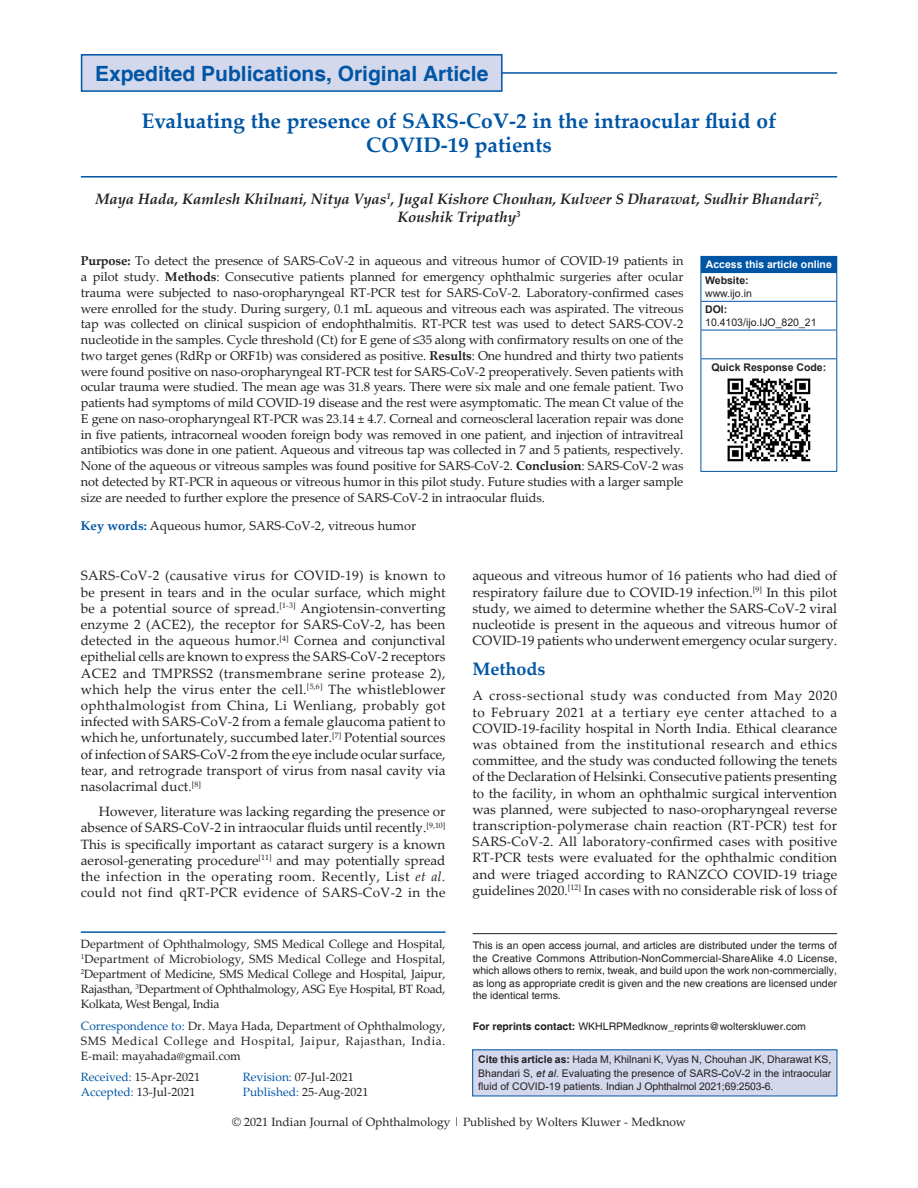
<style>
.page{position:relative;width:918px;height:1188px;background:#fff}
.page>*{position:absolute;margin:0;border:0;box-sizing:border-box;transform-origin:0 0}
.AT{font:700 21px/24px "Palatino Linotype";color:#0155a5;text-align:center}
.AH{font:700 21px "Helvetica";color:#0155a5}
.t1{font:700 18px "Palatino Linotype";color:#0155a5}
.AU{font:italic 700 15px/18px "Palatino Linotype";color:#231f20;text-align:center}
.TXFL{font:13.5px/16.2px "Palatino Linotype";letter-spacing:.005em;color:#231f20;text-align:justify}
.TX{font:13.5px/16.2px "Palatino Linotype";letter-spacing:.01em;color:#231f20;text-align:justify}
.ABS{font:12.75px/15.8px "Palatino Linotype";letter-spacing:-.01em;color:#231f20;text-align:justify}
.KWD{font:12.75px "Palatino Linotype";color:#231f20}
.AFF{font:12px/15px "Palatino Linotype";color:#231f20;text-align:justify}
.ADD{font:12px/15px "Palatino Linotype";letter-spacing:.05em;color:#231f20;text-align:justify}
.HIS{font:12px "Palatino Linotype";color:#231f20}
.Reprint{font:10.5px/12.6px "Helvetica";color:#231f20;text-align:justify}
.HTC{font:10.5px/12.6px "Arial";color:#231f20}
.t2{font:700 10.5px "Arial";color:#fff}
.t3{font:700 10.5px "Arial";color:#231f20}
.s1{font-weight:700}
.s2{font-weight:700;color:#0155a5}
.s3{font-style:italic}
.s4{color:#0155a5}
</style>
<div class="page">
<hr style="left:258px;top:72px;width:579px;height:2px;background:#0155a5">
<div style="left:82px;top:55px;width:420px;height:36px;background:#d3d8ec"></div>
<div style="left:81px;top:54px;width:422px;height:38px;border:2px solid #0155a5"></div>
<hr style="left:81px;top:176px;width:756px;height:2px;background:#0155a5">
<div style="left:701px;top:256px;width:136px;height:17px;background:#0155a5"></div>
<hr style="left:701px;top:301px;width:136px;height:1px;background:#0155a5">
<hr style="left:701px;top:330px;width:136px;height:1px;background:#0155a5">
<svg style="left:701px;top:273px;width:1px;height:85px"></svg>
<svg style="left:836px;top:273px;width:1px;height:85px"></svg>
<hr style="left:701px;top:358px;width:136px;height:1px;background:#0155a5">
<hr style="left:701px;top:359px;width:1px;height:112px;background:#0155a5">
<hr style="left:836px;top:359px;width:1px;height:112px;background:#0155a5">
<hr style="left:701px;top:471px;width:136px;height:1px;background:#0155a5">
<img style="left:727px;top:378px;width:84px;height:84px">
<hr style="left:81px;top:931px;width:365px;height:2px;background:#0155a5">
<div style="left:473px;top:1050px;width:364px;height:46px;background:#d3d8ec"></div>
<hr style="left:473px;top:933px;width:364px;height:1px;background:#231f20">
<p class="AH" style="left:95px;top:60px;width:395px">Expedited Publications, Original Article</p>
<p class="AT" style="left:142px;top:108px;width:636px">Evaluating the presence of SARS‑CoV‑2 in the intraocular fluid of<br>COVID‑19 patients</p>
<p class="AU" style="left:95px;top:189px;width:729px">Maya Hada, Kamlesh Khilnani, Nitya Vyas<sup>1</sup>, Jugal Kishore Chouhan, Kulveer S Dharawat, Sudhir Bhandari<sup>2</sup>,<br>Koushik Tripathy<sup>3</sup></p>
<p class="t2" style="left:706px;top:257px;width:128px">Access this article online</p>
<p class="HTC" style="left:705px;top:274px;width:48px"><span class="s1">Website: </span>www.ijo.in</p>
<p class="HTC" style="left:705px;top:303px;width:113px"><span class="s1">DOI:<br></span>10.4103/ijo.IJO_820_21</p>
<p class="t3" style="left:711px;top:360px;width:116px">Quick Response Code:</p>
<p class="ABS" style="left:81px;top:253px;width:604px"><span class="s1">Purpose:</span> To detect the presence of SARS‑CoV‑2 in aqueous and vitreous humor of COVID‑19 patients in a pilot study. <span class="s1">Methods</span>: Consecutive patients planned for emergency ophthalmic surgeries after ocular trauma were subjected to naso‑oropharyngeal RT‑PCR test for SARS‑CoV‑2. Laboratory‑confirmed cases were enrolled for the study. During surgery, 0.1 mL aqueous and vitreous each was aspirated. The vitreous tap was collected on clinical suspicion of endophthalmitis. RT‑PCR test was used to detect SARS‑COV‑2 nucleotide in the samples. Cycle threshold (Ct) for E gene of ≤35 along with confirmatory results on one of the two target genes (RdRp or ORF1b) was considered as positive. <span class="s1">Results</span>: One hundred and thirty two patients were found positive on naso‑oropharyngeal RT‑PCR test for SARS‑CoV‑2 preoperatively. Seven patients with ocular trauma were studied. The mean age was 31.8 years. There were six male and one female patient. Two patients had symptoms of mild COVID-19 disease and the rest were asymptomatic. The mean Ct value of the E gene on naso‑oropharyngeal RT‑PCR was 23.14 ± 4.7. Corneal and corneoscleral laceration repair was done in five patients, intracorneal wooden foreign body was removed in one patient, and injection of intravitreal antibiotics was done in one patient. Aqueous and vitreous tap was collected in 7 and 5 patients, respectively.<br>None of the aqueous or vitreous samples was found positive for SARS‑CoV‑2. <span class="s1">Conclusion</span>: SARS‑CoV‑2 was not detected by RT‑PCR in aqueous or vitreous humor in this pilot study. Future studies with a larger sample size are needed to further explore the presence of SARS‑CoV‑2 in intraocular fluids.</p>
<p class="KWD" style="left:81px;top:517px;width:337px"><span class="s2">Key words:</span> Aqueous humor, SARS‑CoV‑2, vitreous humor</p>
<p class="TXFL" style="left:81px;top:567px;width:366px">SARS‑CoV‑2 (causative virus for COVID‑19) is known to be present in tears and in the ocular surface, which might be a potential source of spread.<sup>[1‑3]</sup> Angiotensin‑converting enzyme 2 (ACE2), the receptor for SARS‑CoV‑2, has been detected in the aqueous humor.<sup>[4]</sup> Cornea and conjunctival epithelial cells are known to express the SARS‑CoV‑2 receptors ACE2 and TMPRSS2 (transmembrane serine protease 2), which help the virus enter the cell.<sup>[5,6]</sup> The whistleblower ophthalmologist from China, Li Wenliang, probably got infected with SARS‑CoV‑2 from a female glaucoma patient to which he, unfortunately, succumbed later.<sup>[7]</sup> Potential sources of infection of SARS‑CoV‑2 from the eye include ocular surface, tear, and retrograde transport of virus from nasal cavity via nasolacrimal duct.<sup>[8]</sup></p>
<p class="TX" style="left:81px;top:803px;width:366px;text-indent:18px">However, literature was lacking regarding the presence or absence of SARS‑CoV‑2 in intraocular fluids until recently.<sup>[9,10] </sup>This is specifically important as cataract surgery is a known aerosol‑generating procedure<sup>[11]</sup> and may potentially spread the infection in the operating room. Recently, List <span class="s3">et al. </span>could not find qRT‑PCR evidence of SARS‑CoV‑2 in the</p>
<p class="AFF" style="left:81px;top:936px;width:366px">Department of Ophthalmology, SMS Medical College and Hospital, <sup>1</sup>Department of Microbiology, SMS Medical College and Hospital, <sup>2</sup>Department of Medicine, SMS Medical College and Hospital, Jaipur, Rajasthan, <sup>3</sup>Department of Ophthalmology, ASG Eye Hospital, BT Road, Kolkata, West Bengal, India</p>
<p class="ADD" style="left:81px;top:1018px;width:366px"><span class="s4">Correspondence to:</span> Dr. Maya Hada, Department of Ophthalmology, SMS Medical College and Hospital, Jaipur, Rajasthan, India.<br>E‑mail: mayahada@gmail.com</p>
<p class="HIS" style="left:81px;top:1069px;width:121px"><span class="s4">Received:</span> 15-Apr-2021</p>
<p class="HIS" style="left:243px;top:1069px;width:112px"><span class="s4">Revision:</span> 07-Jul-2021</p>
<p class="HIS" style="left:81px;top:1084px;width:116px"><span class="s4">Accepted:</span> 13-Jul-2021</p>
<p class="HIS" style="left:243px;top:1084px;width:127px"><span class="s4">Published:</span> 25-Aug-2021</p>
<p class="TX" style="left:472px;top:567px;width:366px">aqueous and vitreous humor of 16 patients who had died of respiratory failure due to COVID-19 infection.<sup>[9]</sup> In this pilot study, we aimed to determine whether the SARS‑CoV‑2 viral nucleotide is present in the aqueous and vitreous humor of COVID‑19 patients who underwent emergency ocular surgery.</p>
<h1 class="t1" style="left:472px;top:656px;width:74px">Methods</h1>
<p class="TXFL" style="left:472px;top:687px;width:366px">A cross‑sectional study was conducted from May 2020 to February 2021 at a tertiary eye center attached to a COVID-19‑facility hospital in North India. Ethical clearance was obtained from the institutional research and ethics committee, and the study was conducted following the tenets of the Declaration of Helsinki. Consecutive patients presenting to the facility, in whom an ophthalmic surgical intervention was planned, were subjected to naso‑oropharyngeal reverse transcription‑polymerase chain reaction (RT‑PCR) test for SARS‑CoV‑2. All laboratory‑confirmed cases with positive RT‑PCR tests were evaluated for the ophthalmic condition and were triaged according to RANZCO COVID‑19 triage guidelines 2020.<sup>[12]</sup> In cases with no considerable risk of loss of</p>
<p class="Reprint" style="left:473px;top:939px;width:366px">This is an open access journal, and articles are distributed under the terms of the Creative Commons Attribution‑NonCommercial‑ShareAlike 4.0 License, which allows others to remix, tweak, and build upon the work non‑commercially, as long as appropriate credit is given and the new creations are licensed under the identical terms.</p>
<p class="Reprint" style="left:473px;top:1020px;width:335px"><span class="s1">For reprints contact:</span> WKHLRPMedknow_reprints@wolterskluwer.com</p>
<p class="HTC" style="left:478px;top:1053px;width:355px;line-height:13.6px;text-align:justify"><span class="s1">Cite this article as:</span> Hada M, Khilnani K, Vyas N, Chouhan JK, Dharawat KS, Bhandari S, <span class="s3">et al</span>. Evaluating the presence of SARS‑CoV‑2 in the intraocular fluid of COVID‑19 patients. Indian J Ophthalmol 2021;69:2503-6.</p>
<p class="AFF" style="left:232px;top:1114px;width:455px">© 2021 Indian Journal of Ophthalmology | Published by Wolters Kluwer - Medknow</p>
</div>
